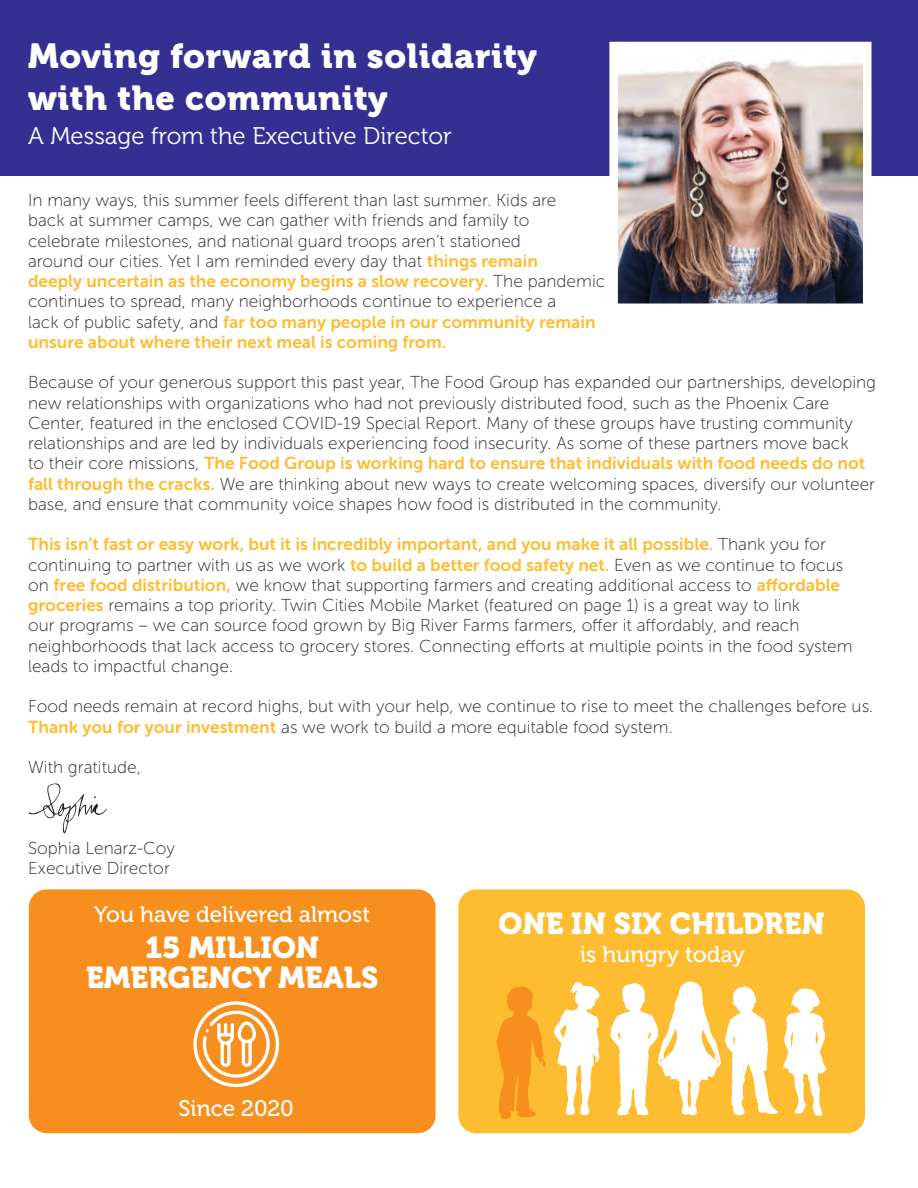
<style>
.page{position:relative;width:918px;height:1188px;background:#fff}
.page>*{position:absolute;margin:0;border:0;box-sizing:border-box;transform-origin:0 0}
.t1{font:34.5px/42px "Museo 900";letter-spacing:.02em;color:#fff}
.t2{font:30px/29.2px "Museo 900";color:#fff;text-align:center}
.t3{font:24px "Museo 300";color:#fff}
.t4{font:22.5px "Museo 500";color:#fff}
.t5{font:17.25px/20.2px "Museo Sans 100";color:#231f20}
.t6{font:17.25px/20.2px "Museo Sans 700";color:#febc30}
.s1{font-family:"Museo Sans 700";color:#febc30}
.s2{font-family:"Museo Sans 100";color:#231f20}
</style>
<div class="page">
<div style="left:29px;top:889px;width:407px;height:244px;background:#f78f1e;border-radius:18px"></div>
<div style="left:458px;top:889px;width:407px;height:244px;background:#febc30;border-radius:18px"></div>
<div style="left:0;top:0;width:918px;height:176px;background:#343092"></div>
<img style="left:619px;top:52px;width:243px;height:250px">
<div style="left:609px;top:42px;width:263px;height:270px;border:9px solid #fff"></div>
<svg style="left:193px;top:1001px;width:86px;height:86px"></svg>
<svg style="left:496px;top:986px;width:49px;height:133px"></svg>
<svg style="left:554px;top:982px;width:45px;height:133px"></svg>
<svg style="left:610px;top:982px;width:217px;height:134px"></svg>
<svg style="left:29px;top:783px;width:78px;height:51px"></svg>
<h1 class="t1" style="left:28px;top:35px;width:511px">Moving forward in solidarity with the community</h1>
<h3 class="t3" style="left:28px;top:123px;width:425px">A Message from the Executive Director</h3>
<p class="t5" style="left:28px;top:190px;width:530px">In many ways, this summer feels different than last summer. Kids are back at summer camps, we can gather with friends and family to celebrate milestones, and national guard troops aren’t stationed around our cities. Yet I am reminded every day that <span class="s1">things remain</span></p>
<p class="t6" style="left:28px;top:271px;width:579px">deeply uncertain as the economy begins a slow recovery. <span class="s2">The pandemic</span></p>
<p class="t5" style="left:28px;top:291px;width:530px">continues to spread, many neighborhoods continue to experience a</p>
<p class="t6" style="left:28px;top:311px;width:569px"><span class="s2">lack of public safety, and</span> far too many people in our community remain unsure about where their next meal is coming from.</p>
<p class="t5" style="left:28px;top:372px;width:850px">Because of your generous support this past year, The Food Group has expanded our partnerships, developing new relationships with organizations who had not previously distributed food, such as the Phoenix Care Center, featured in the enclosed COVID-19 Special Report. Many of these groups have trusting community relationships and are led by individuals experiencing food insecurity. As some of these partners move back</p>
<p class="t6" style="left:28px;top:453px;width:839px"><span class="s2">to their core missions,</span> The Food Group is working hard to ensure that individuals with food needs do not</p>
<p class="t5" style="left:28px;top:474px;width:848px"><span class="s1">fall through the cracks.</span> We are thinking about new ways to create welcoming spaces, diversify our volunteer base, and ensure that community voice shapes how food is distributed in the community.</p>
<p class="t6" style="left:28px;top:534px;width:799px">This isn’t fast or easy work, but it is incredibly important, and you make it all possible. <span class="s2">Thank you for</span></p>
<p class="t5" style="left:28px;top:555px;width:826px">continuing to partner with us as we work <span class="s1">to build a better food safety net.</span> Even as we continue to focus on <span class="s1">free food distribution,</span> we know that supporting farmers and creating additional access to <span class="s1">affordable groceries</span> remains a top priority. Twin Cities Mobile Market (featured on page 1) is a great way to link<br>our programs – we can source food grown by Big River Farms farmers, offer it affordably, and reach neighborhoods that lack access to grocery stores. Connecting efforts at multiple points in the food system leads to impactful change.</p>
<p class="t5" style="left:28px;top:697px;width:847px">Food needs remain at record highs, but with your help, we continue to rise to meet the challenges before us.<br><span class="s1">Thank you for your investment</span> as we work to build a more equitable food system.</p>
<p class="t5" style="left:28px;top:757px;width:114px">With gratitude,</p>
<p class="t5" style="left:28px;top:838px;width:148px">Sophia Lenarz-Coy<br>Executive Director</p>
<h3 class="t4" style="left:94px;top:902px;width:278px">You have delivered almost</h3>
<h2 class="t2" style="left:86px;top:933px;width:294px">15 MILLION<br>EMERGENCY MEALS</h2>
<h3 class="t4" style="left:179px;top:1096px;width:117px">Since 2020</h3>
<h2 class="t2" style="left:498px;top:909px;width:328px">ONE IN SIX CHILDREN</h2>
<h3 class="t4" style="left:580px;top:942px;width:166px">is hungry today</h3>
</div>
